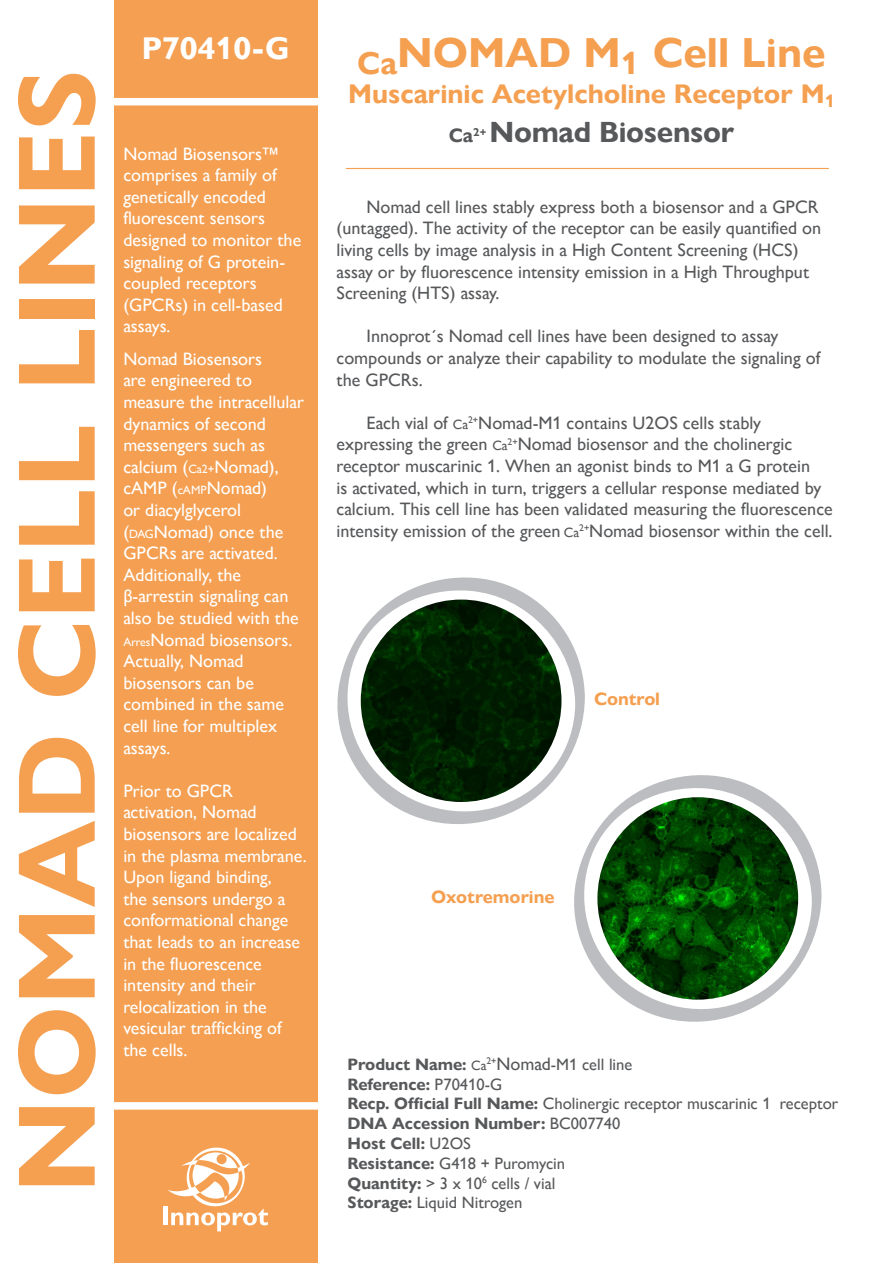
<style>
.page{position:relative;width:893px;height:1263px;background:#fff}
.page>*{position:absolute;margin:0;border:0;box-sizing:border-box;transform-origin:0 0}
.t1{font:700 111px "Gill Sans Nova";color:#f59f50}
.t2{font:700 42px "Gill Sans Nova";color:#f59f50}
.t3{font:700 31.5px "Gill Sans Nova";color:#fff}
.t4{font:700 29.25px "Gill Sans Nova";letter-spacing:-.01em;color:#57585a}
.t5{font:700 27px "Gill Sans Nova";color:#f59f50}
.t6{font:700 19.5px "Gill Sans Nova";color:#57585a}
.t7{font:18px/21.6px "Gill Sans Nova";color:#fff}
.t8{font:18px/21.6px "Gill Sans Nova";color:#57585a}
.t9{font:700 18px "Gill Sans Nova";color:#f59f50}
.t10{font:16.5px "Gill Sans Nova";color:#57585a}
.t11{font:700 16.5px "Gill Sans Nova";color:#57585a}
.s1{font-size:12px}
.s2{font-size:13.5px}
.s3{font-weight:400;font-size:13.5px}
.s4{font-weight:400;font-size:18px}
.s5{font-weight:400}
.s6{font-weight:400;color:#59595c}
.s7{font-weight:700}
</style>
<div class="page">
<div style="left:114px;top:0;width:203px;height:1262px;background:#f49f51"></div>
<div style="left:163px;top:1207px;width:5px;height:18px;background:#fff"></div>
<svg style="left:168px;top:1147px;width:100px;height:84px"></svg>
<div style="left:112px;top:98px;width:207px;height:7px;background:#fff"></div>
<div style="left:112px;top:1102px;width:207px;height:7px;background:#fff"></div>
<hr style="left:346px;top:168px;width:483px;height:1px;background:#f59f50">
<svg style="left:337px;top:577px;width:248px;height:247px"></svg>
<img style="left:361px;top:599px;width:200px;height:203px">
<svg style="left:569px;top:770px;width:252px;height:252px"></svg>
<img style="left:597px;top:797px;width:201px;height:203px">
<p class="t1" style="left:-9px;top:1193px;width:1126px;rotate:-90deg">NOMAD CELL LINES</p>
<p class="t3" style="left:142px;top:30px;width:149px">P70410-G</p>
<p class="t7" style="left:123px;top:143px;width:179px">Nomad Biosensors™ comprises a family of genetically encoded fluorescent sensors designed to monitor the signaling of G protein&shy;coupled receptors (GPCRs) in cell-based assays.</p>
<p class="t7" style="left:123px;top:348px;width:182px">Nomad Biosensors<br>are engineered to measure the intracellular dynamics of second messengers such as calcium (<span class="s1">Ca2+</span>Nomad), cAMP (<span class="s1">cAMP</span>Nomad)<br>or diacylglycerol (<span class="s1">DAG</span>Nomad) once the<br>GPCRs are activated.<br>Additionally, the β-arrestin signaling can also be studied with the<br><span class="s1">Arres</span>Nomad biosensors.</p>
<p class="t7" style="left:123px;top:650px;width:162px">Actually, Nomad biosensors can be combined in the same cell line for multiplex assays.</p>
<p class="t7" style="left:123px;top:780px;width:185px">Prior to GPCR activation, Nomad biosensors are localized in the plasma membrane.<br>Upon ligand binding,<br>the sensors undergo a conformational change that leads to an increase in the fluorescence intensity and their relocalization in the vesicular trafficking of the cells.</p>
<p class="t2" style="left:357px;top:28px;width:470px"><sub>Ca</sub>NOMAD M<sub>1</sub> Cell Line</p>
<p class="t5" style="left:348px;top:77px;width:488px">Muscarinic Acetylcholine Receptor M<sub>1</sub></p>
<p class="t6" style="left:449px;top:124px;width:39px">Ca<sup>2+</sup></p>
<p class="t4" style="left:490px;top:115px;width:246px">Nomad Biosensor</p>
<p class="t8" style="left:336px;top:196px;width:486px;text-indent:30px">Nomad cell lines stably express both a biosensor and a GPCR (untagged). The activity of the receptor can be easily quantified on living cells by image analysis in a High Content Screening (HCS) assay or by fluorescence intensity emission in a High Throughput Screening (HTS) assay.</p>
<p class="t8" style="left:336px;top:325px;width:485px;text-indent:30px">Innoprot´s Nomad cell lines have been designed to assay compounds or analyze their capability to modulate the signaling of the GPCRs.</p>
<p class="t8" style="left:336px;top:412px;width:498px;text-indent:30px">Each vial of <span class="s2">Ca</span><sup>2+</sup>Nomad-M1 contains U2OS cells stably expressing the green <span class="s2">Ca</span><sup>2+</sup>Nomad biosensor and the cholinergic receptor muscarinic 1. When an agonist binds to M1 a G protein<br>is activated, which in turn, triggers a cellular response mediated by calcium. This cell line has been validated measuring the fluorescence intensity emission of the green <span class="s2">Ca</span><sup>2+</sup>Nomad biosensor within the cell.</p>
<p class="t9" style="left:594px;top:688px;width:68px">Control</p>
<p class="t9" style="left:431px;top:886px;width:125px">Oxotremorine</p>
<p class="t11" style="left:347px;top:1054px;width:286px">Product Name: <span class="s3">Ca</span><sup>2+</sup><span class="s4">Nomad</span><span class="s5">-M1 cell line</span></p>
<p class="t11" style="left:347px;top:1074px;width:156px">Reference: <span class="s6">P70410-G</span></p>
<p class="t10" style="left:347px;top:1094px;width:492px"><span class="s7">Recp. Official Full Name:</span> Cholinergic receptor muscarinic 1 receptor</p>
<p class="t11" style="left:347px;top:1114px;width:274px">DNA Accession Number: <span class="s5">BC007740</span></p>
<p class="t11" style="left:347px;top:1133px;width:125px">Host Cell: <span class="s5">U2OS</span></p>
<p class="t10" style="left:347px;top:1154px;width:219px"><span class="s7">Resistance:</span> G418 + Puromycin</p>
<p class="t10" style="left:347px;top:1173px;width:209px"><span class="s7">Quantity:</span> &gt; 3 x 10<sup>6</sup> cells / vial</p>
<p class="t10" style="left:347px;top:1193px;width:176px"><span class="s7">Storage:</span> Liquid Nitrogen</p>
</div>
